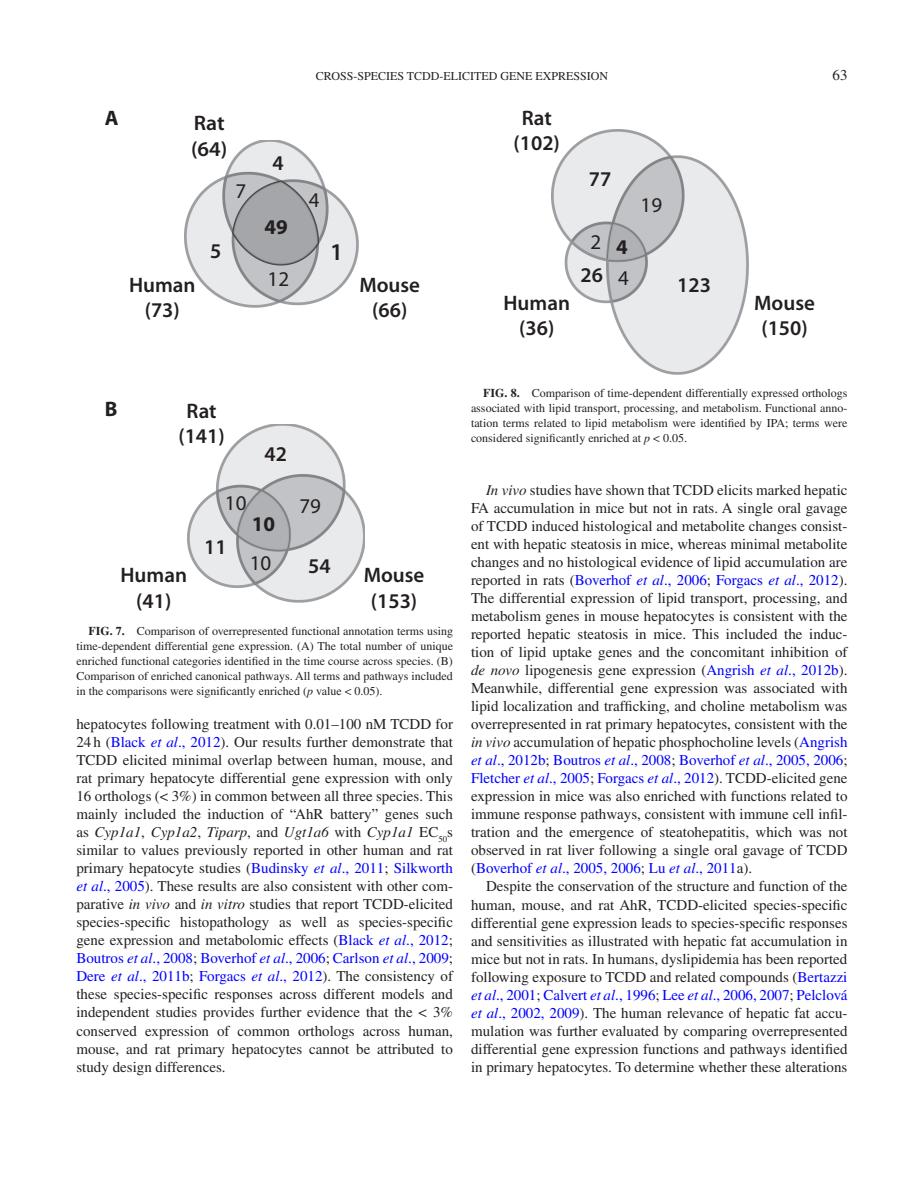
<style>
.page{position:relative;width:900px;height:1184px;background:#fff}
.page>*{position:absolute;margin:0;border:0;box-sizing:border-box;transform-origin:0 0}
.t1{font:600 24px "Myriad Pro";color:#231f20}
.t2{font:600 21px/25.2px "Myriad Pro";color:#231f20;text-align:center}
.t3{font:21px "Myriad Pro";color:#231f20}
.t4{font:700 21px "Myriad Pro";color:#231f20}
.t5{font:15px/18px "Times LT Std";color:#231f20;text-align:justify}
.t6{font:12px/15px "Times LT Std";color:#231f20;text-align:justify}
.s1{font-weight:700}
.s2{font-style:italic}
.s3{color:#00f}
.s4{font-style:italic;color:#00f}
</style>
<div class="page">
<img style="left:187px;top:424px;width:178px;height:178px">
<img style="left:184px;top:140px;width:174px;height:167px">
<img style="left:552px;top:130px;width:196px;height:244px">
<h2 class="t4" style="left:105px;top:104px;width:15px">A</h2>
<h2 class="t2" style="left:191px;top:110px;width:38px;text-align:left">Rat (64)</h2>
<h2 class="t3" style="left:236px;top:178px;width:12px">7</h2>
<h2 class="t2" style="left:272px;top:150px;width:13px">4</h2>
<p class="t6" style="left:316px;top:69px;width:294px">CROSS-SPECIES TCDD-ELICITED GENE EXPRESSION</p>
<p class="t5" style="left:832px;top:66px;width:16px">63</p>
<h2 class="t3" style="left:309px;top:187px;width:12px">4</h2>
<h2 class="t2" style="left:514px;top:105px;width:48px">Rat (102)</h2>
<h2 class="t2" style="left:589px;top:165px;width:24px">77</h2>
<h2 class="t3" style="left:641px;top:192px;width:23px">19</h2>
<h2 class="t2" style="left:129px;top:271px;width:68px">Human (73)</h2>
<h2 class="t4" style="left:265px;top:213px;width:25px">49</h2>
<h2 class="t3" style="left:268px;top:266px;width:23px">12</h2>
<h2 class="t2" style="left:210px;top:238px;width:13px">5</h2>
<h1 class="t1" style="left:330px;top:236px;width:14px">1</h1>
<h2 class="t2" style="left:359px;top:271px;width:62px">Mouse (66)</h2>
<h2 class="t2" style="left:503px;top:289px;width:68px">Human (36)</h2>
<h2 class="t3" style="left:590px;top:229px;width:12px">2</h2>
<h2 class="t2" style="left:580px;top:261px;width:24px">26</h2>
<h2 class="t4" style="left:616px;top:233px;width:13px">4</h2>
<h2 class="t3" style="left:618px;top:265px;width:12px">4</h2>
<h2 class="t2" style="left:677px;top:271px;width:35px">123</h2>
<h2 class="t2" style="left:754px;top:289px;width:62px">Mouse (150)</h2>
<h2 class="t4" style="left:105px;top:395px;width:14px">B</h2>
<h2 class="t2" style="left:178px;top:398px;width:48px">Rat (141)</h2>
<h2 class="t2" style="left:265px;top:441px;width:24px">42</h2>
<p class="t6" style="left:471px;top:385px;width:378px;text-indent:12px"><span class="s1">Fig. 8.</span> Comparison of time-dependent differentially expressed orthologs associated with lipid transport, processing, and metabolism. Functional anno&shy;tation terms related to lipid metabolism were identified by IPA; terms were considered significantly enriched at <span class="s2">p</span> &lt; 0.05.</p>
<h2 class="t2" style="left:121px;top:562px;width:68px">Human (41)</h2>
<h2 class="t3" style="left:225px;top:490px;width:23px">10</h2>
<h2 class="t2" style="left:204px;top:533px;width:24px">11</h2>
<h2 class="t4" style="left:252px;top:510px;width:25px">10</h2>
<h2 class="t3" style="left:299px;top:492px;width:23px">79</h2>
<h2 class="t3" style="left:250px;top:550px;width:23px">10</h2>
<h2 class="t2" style="left:308px;top:553px;width:24px">54</h2>
<h2 class="t2" style="left:364px;top:562px;width:62px">Mouse (153)</h2>
<p class="t6" style="left:76px;top:623px;width:378px;text-indent:12px"><span class="s1">Fig. 7.</span> Comparison of overrepresented functional annotation terms using time-dependent differential gene expression. (A) The total number of unique enriched functional categories identified in the time course across species. (B)<br>Comparison of enriched canonical pathways. All terms and pathways included in the comparisons were significantly enriched (<span class="s2">p</span> value &lt; 0.05).</p>
<p class="t5" style="left:76px;top:715px;width:378px">hepatocytes following treatment with 0.01–100 nM TCDD for 24h (<span class="s3">Black</span> <span class="s4">et al</span><span class="s3">., 2012</span>). Our results further demonstrate that TCDD elicited minimal overlap between human, mouse, and rat primary hepatocyte differential gene expression with only 16 orthologs (&lt; 3%) in common between all three species. This mainly included the induction of “AhR battery” genes such as <span class="s2">Cyp1a1</span>, <span class="s2">Cyp1a2</span>, <span class="s2">Tiparp</span>, and <span class="s2">Ugt1a6</span> with <span class="s2">Cyp1a1</span> EC<sub>50</sub>s similar to values previously reported in other human and rat primary hepatocyte studies (<span class="s3">Budinsky</span> <span class="s4">et al</span><span class="s3">., 2011</span>; <span class="s3">Silkworth </span><span class="s4">et al</span><span class="s3">., 2005</span>). These results are also consistent with other com&shy;parative <span class="s2">in vivo</span> and <span class="s2">in vitro</span> studies that report TCDD-elicited species-specific histopathology as well as species-specific gene expression and metabolomic effects (<span class="s3">Black</span> <span class="s4">et al</span><span class="s3">., 2012</span>; <span class="s3">Boutros</span> <span class="s4">et al</span><span class="s3">., 2008</span>; <span class="s3">Boverhof</span> <span class="s4">et al</span><span class="s3">., 2006</span>; <span class="s3">Carlson</span> <span class="s4">et al</span><span class="s3">., 2009</span>; <span class="s3">Dere</span> <span class="s4">et al</span><span class="s3">., 2011b</span>; <span class="s3">Forgacs</span> <span class="s4">et al</span><span class="s3">., 2012</span>). The consistency of these species-specific responses across different models and independent studies provides further evidence that the &lt; 3% conserved expression of common orthologs across human, mouse, and rat primary hepatocytes cannot be attributed to study design differences.</p>
<p class="t5" style="left:471px;top:481px;width:378px;text-indent:15px"><span class="s2">In vivo</span> studies have shown that TCDD elicits marked hepatic FA accumulation in mice but not in rats. A single oral gavage of TCDD induced histological and metabolite changes consist&shy;ent with hepatic steatosis in mice, whereas minimal metabolite changes and no histological evidence of lipid accumulation are reported in rats (<span class="s3">Boverhof</span> <span class="s4">et al</span><span class="s3">., 2006</span>; <span class="s3">Forgacs</span> <span class="s4">et al</span><span class="s3">., 2012</span>).<br>The differential expression of lipid transport, processing, and metabolism genes in mouse hepatocytes is consistent with the reported hepatic steatosis in mice. This included the induc&shy;tion of lipid uptake genes and the concomitant inhibition of <span class="s2">de novo</span> lipogenesis gene expression (<span class="s3">Angrish</span> <span class="s4">et al</span><span class="s3">., 2012b</span>).<br>Meanwhile, differential gene expression was associated with lipid localization and trafficking, and choline metabolism was overrepresented in rat primary hepatocytes, consistent with the <span class="s2">in vivo</span> accumulation of hepatic phosphocholine levels (<span class="s3">Angrish </span><span class="s4">et al</span><span class="s3">., 2012b</span>; <span class="s3">Boutros</span> <span class="s4">et al</span><span class="s3">., 2008</span>; <span class="s3">Boverhof</span> <span class="s4">et al</span><span class="s3">., 2005, 2006</span>; <span class="s3">Fletcher</span> <span class="s4">et al</span><span class="s3">., 2005</span>; <span class="s3">Forgacs</span> <span class="s4">et al</span><span class="s3">., 2012</span>). TCDD-elicited gene expression in mice was also enriched with functions related to immune response pathways, consistent with immune cell infil&shy;tration and the emergence of steatohepatitis, which was not observed in rat liver following a single oral gavage of TCDD (<span class="s3">Boverhof</span> <span class="s4">et al</span><span class="s3">., 2005, 2006</span>; <span class="s3">Lu</span> <span class="s4">et al</span><span class="s3">., 2011</span>a).</p>
<p class="t5" style="left:471px;top:877px;width:378px;text-indent:15px">Despite the conservation of the structure and function of the human, mouse, and rat AhR, TCDD-elicited species-specific differential gene expression leads to species-specific responses and sensitivities as illustrated with hepatic fat accumulation in mice but not in rats. In humans, dyslipidemia has been reported following exposure to TCDD and related compounds (<span class="s3">Bertazzi </span><span class="s4">et al</span><span class="s3">., 2001</span>; <span class="s3">Calvert</span> <span class="s4">et al</span><span class="s3">., 1996</span>; <span class="s3">Lee</span> <span class="s4">et al</span><span class="s3">., 2006, 2007</span>; <span class="s3">Pelclová </span><span class="s4">et al</span><span class="s3">., 2002, 2009</span>). The human relevance of hepatic fat accu&shy;mulation was further evaluated by comparing overrepresented differential gene expression functions and pathways identified in primary hepatocytes. To determine whether these alterations</p>
</div>
